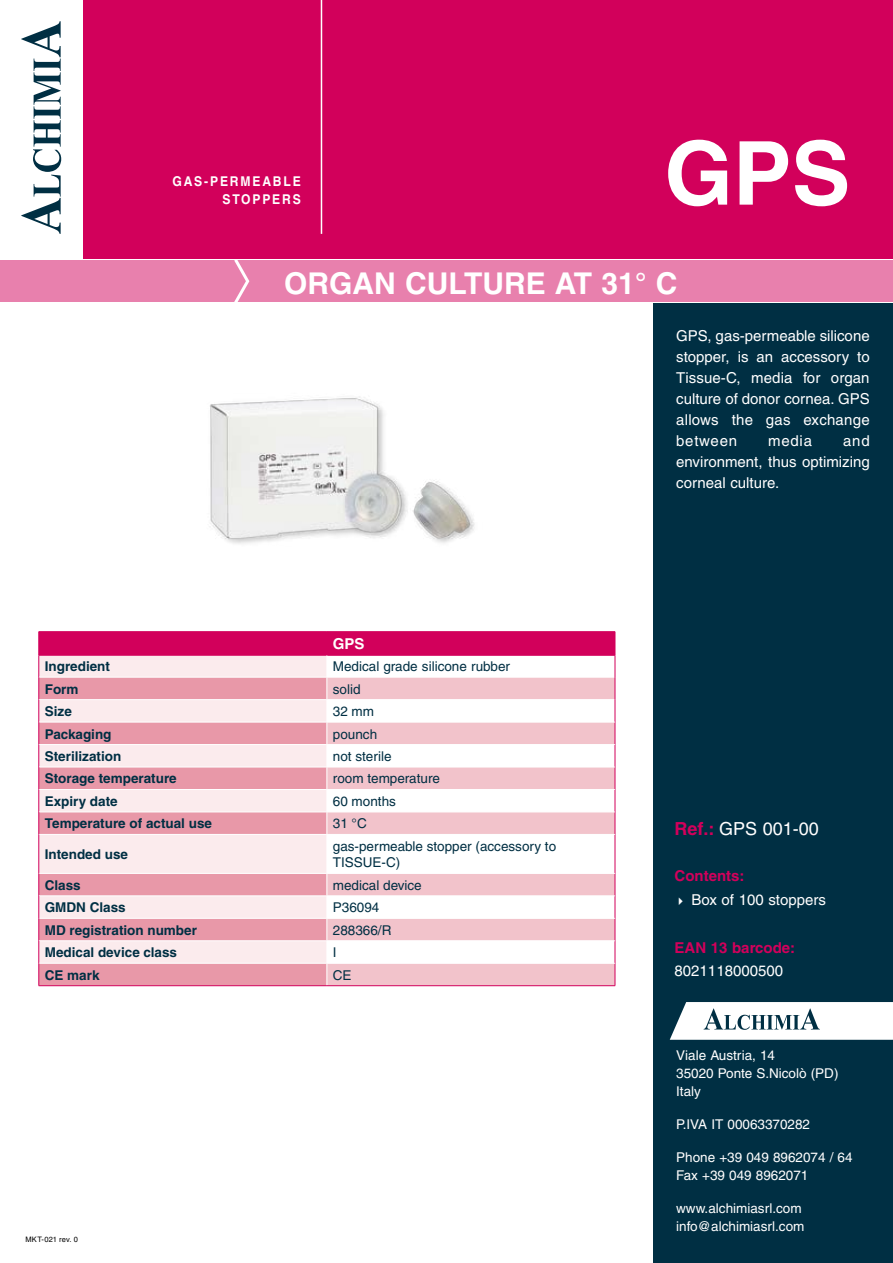
<style>
.page{position:relative;width:893px;height:1263px;background:#fff}
.page>*{position:absolute;margin:0;border:0;box-sizing:border-box;transform-origin:0 0}
.t1{font:700 88.2px "Helvetica";color:#fff}
.t2{font:700 30px "Helvetica";color:#fff}
.t3{font:18px "Helvetica";color:#fff}
.t4{font:15px/21px "Helvetica";color:#fff;text-align:justify}
.t5{font:700 15px "Helvetica";color:#d2005b}
.t6{font:700 15px "Helvetica";color:#fff}
.t7{font:700 13.5px "Helvetica";color:#002f43}
.t8{font:13.5px/16.5px "Helvetica";color:#002f43}
.t9{font:13.5px/18px "Helvetica";color:#fff}
.t10{font:700 13.5px "Helvetica";color:#fff;scale:.9 1}
.t11{font:7.5px "Helvetica";letter-spacing:.02em;color:#000}
.s1{font-weight:700;color:#d2005b}
</style>
<div class="page">
<div style="left:654px;top:303px;width:239px;height:960px;background:#002f43"></div>
<div style="left:84px;top:0;width:809px;height:259px;background:#d2005b"></div>
<div style="left:0;top:261px;width:893px;height:41px;background:#e880ad"></div>
<hr style="left:321px;top:0;width:1px;height:234px;background:#fff">
<svg style="left:21px;top:21px;width:40px;height:213px"></svg>
<svg style="left:231px;top:260px;width:20px;height:42px"></svg>
<svg style="left:670px;top:1002px;width:223px;height:38px;background:#dfe5e8"></svg>
<svg style="left:40px;top:835px;width:287px;height:150px;background:#f2c7cf"></svg>
<div style="left:328px;top:964px;width:287px;height:21px;background:#f2c3cb"></div>
<svg style="left:328px;top:835px;width:287px;height:128px"></svg>
<hr style="left:39px;top:631px;width:288px;height:1px;background:#d2005b">
<hr style="left:327px;top:631px;width:288px;height:1px;background:#d2005b">
<hr style="left:615px;top:834px;width:1px;height:39px;background:#d2005b">
<svg style="left:615px;top:873px;width:1px;height:112px"></svg>
<hr style="left:327px;top:873px;width:288px;height:1px;background:#fff">
<hr style="left:327px;top:895px;width:288px;height:1px;background:#fff">
<hr style="left:327px;top:918px;width:288px;height:1px;background:#fff">
<hr style="left:327px;top:940px;width:288px;height:1px;background:#fff">
<svg style="left:39px;top:632px;width:577px;height:202px"></svg>
<hr style="left:39px;top:834px;width:1px;height:39px;background:#d2005b">
<svg style="left:327px;top:874px;width:1px;height:111px"></svg>
<hr style="left:39px;top:873px;width:288px;height:1px;background:#fff">
<hr style="left:39px;top:918px;width:288px;height:1px;background:#fff">
<hr style="left:39px;top:895px;width:288px;height:1px;background:#fff">
<hr style="left:39px;top:940px;width:288px;height:1px;background:#fff">
<hr style="left:39px;top:963px;width:288px;height:1px;background:#fff">
<svg style="left:39px;top:873px;width:1px;height:112px"></svg>
<hr style="left:39px;top:985px;width:288px;height:1px;background:#d2005b">
<hr style="left:327px;top:985px;width:288px;height:1px;background:#d2005b">
<img style="left:210px;top:396px;width:265px;height:148px">
<p class="t10" style="left:172px;top:173px;width:12px">gas</p>
<p class="t10" style="left:204px;top:173px;width:18px">-per</p>
<p class="t10" style="left:241px;top:173px;width:58px">mea ble</p>
<p class="t10" style="left:222px;top:191px;width:12px">stoppers</p>
<h1 class="t1" style="left:664px;top:120px;width:188px">GPS</h1>
<h2 class="t2" style="left:284px;top:265px;width:395px">ORGAN CULTURE AT 31° C</h2>
<p class="t6" style="left:333px;top:635px;width:33px">GPS</p>
<p class="t7" style="left:45px;top:658px;width:67px">Ingredient</p>
<p class="t8" style="left:333px;top:658px;width:179px">Medical grade silicone rubber</p>
<p class="t7" style="left:45px;top:681px;width:35px">Form</p>
<p class="t8" style="left:333px;top:681px;width:29px">solid</p>
<p class="t7" style="left:45px;top:703px;width:29px">Size</p>
<p class="t8" style="left:333px;top:703px;width:43px">32 mm</p>
<p class="t7" style="left:45px;top:725px;width:68px">Packaging</p>
<p class="t8" style="left:333px;top:725px;width:46px">pounch</p>
<p class="t7" style="left:45px;top:748px;width:78px">Sterilization</p>
<p class="t8" style="left:333px;top:748px;width:60px">not sterile</p>
<p class="t7" style="left:45px;top:770px;width:134px">Storage temperature</p>
<p class="t8" style="left:333px;top:770px;width:109px">room temperature</p>
<p class="t7" style="left:45px;top:793px;width:74px">Expiry date</p>
<p class="t8" style="left:333px;top:793px;width:65px">60 months</p>
<p class="t7" style="left:45px;top:815px;width:169px">Temperature of actual use</p>
<p class="t8" style="left:333px;top:815px;width:35px">31 °C</p>
<p class="t7" style="left:45px;top:846px;width:85px">Intended use</p>
<p class="t8" style="left:333px;top:838px;width:225px">gas-permeable stopper (accessory to<br>TISSUE-C)</p>
<p class="t7" style="left:45px;top:877px;width:38px">Class</p>
<p class="t8" style="left:333px;top:877px;width:90px">medical device</p>
<p class="t7" style="left:45px;top:899px;width:83px">GMDN Class</p>
<p class="t8" style="left:333px;top:899px;width:48px">P36094</p>
<p class="t7" style="left:45px;top:922px;width:154px">MD registration number</p>
<p class="t8" style="left:333px;top:922px;width:60px">288366/R</p>
<p class="t7" style="left:45px;top:944px;width:134px">Medical device class</p>
<p class="t8" style="left:333px;top:944px;width:5px">I</p>
<p class="t7" style="left:45px;top:967px;width:56px">CE mark</p>
<p class="t8" style="left:333px;top:967px;width:20px">CE</p>
<p class="t11" style="left:26px;top:1235px;width:54px">MKT-021 rev. 0</p>
<p class="t4" style="left:676px;top:325px;width:195px">GPS, gas-permeable silicone stopper, is an accessory to Tissue-C, media for organ culture of donor cornea. GPS allows the gas exchange between</p>
<p class="t4" style="left:676px;top:430px;width:195px;text-indent:167px">and environment, thus optimizing corneal culture.</p>
<p class="t4" style="left:768px;top:430px;width:45px">media</p>
<p class="t3" style="left:675px;top:818px;width:146px"><span class="s1">Ref.:</span> GPS 001-00</p>
<p class="t5" style="left:675px;top:867px;width:71px">Contents:</p>
<p class="t4" style="left:692px;top:890px;width:136px">Box of 100 stoppers</p>
<p class="t5" style="left:675px;top:939px;width:122px">EAN 13 barcode:</p>
<p class="t4" style="left:675px;top:960px;width:110px">8021118000500</p>
<p class="t9" style="left:676px;top:1046px;width:164px">Viale Austria, 14<br>35020 Ponte S.Nicolò (PD)<br>Italy</p>
<p class="t9" style="left:676px;top:1115px;width:135px">P.IVA IT 00063370282</p>
<p class="t9" style="left:676px;top:1148px;width:178px">Phone +39 049 8962074 / 64<br>Fax +39 049 8962071</p>
<p class="t9" style="left:676px;top:1199px;width:130px">www.alchimiasrl.com info@alchimiasrl.com</p>
</div>
